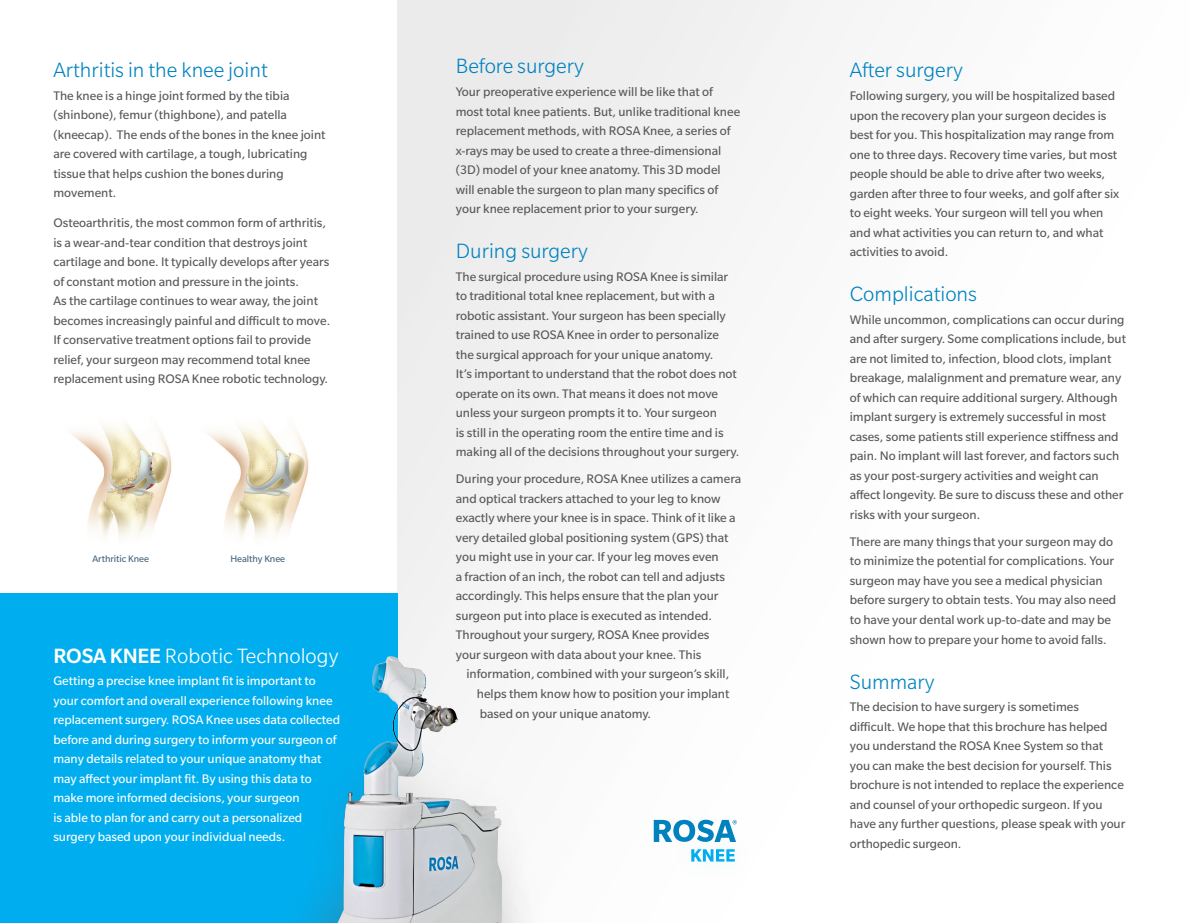
<style>
.page{position:relative;width:1190px;height:923px;background:#fff}
.page>*{position:absolute;margin:0;border:0;box-sizing:border-box;transform-origin:0 0}
.t1{font:300 22.5px "Slate Pro";color:#0083bf}
.t2{font:300 22.5px "Slate Pro";color:#fff}
.t3{font:13.5px/19.5px "Slate Pro";color:#57585a}
.t4{font:13.5px/19.5px "Slate Pro";color:#fff}
.t5{font:10.2px "Slate Pro";letter-spacing:-.005em;color:#42647d}
.s1{font-weight:500}
</style>
<div class="page">
<div style="left:397px;top:0;width:792px;height:922px;background:linear-gradient(to right,#efefef,#fff)"></div>
<div style="left:0;top:593px;width:397px;height:329px;background:#00aeef"></div>
<img style="left:308px;top:621px;width:265px;height:301px">
<div style="left:669px;top:826px;width:86px;height:57px;background:#fdfdfd"></div>
<svg style="left:691px;top:849px;width:43px;height:12px"></svg>
<svg style="left:653px;top:819px;width:83px;height:22px"></svg>
<img style="left:71px;top:423px;width:101px;height:114px">
<img style="left:208px;top:424px;width:101px;height:113px">
<h1 class="t1" style="left:53px;top:58px;width:216px">Arthritis in the knee joint</h1>
<p class="t3" style="left:53px;top:85px;width:273px">The knee is a hinge joint formed by the tibia (shinbone), femur (thighbone), and patella (kneecap). The ends of the bones in the knee joint are covered with cartilage, a tough, lubricating tissue that helps cushion the bones during movement.</p>
<p class="t3" style="left:53px;top:213px;width:278px">Osteoarthritis, the most common form of arthritis, is a wear-and-tear condition that destroys joint cartilage and bone. It typically develops after years of constant motion and pressure in the joints.<br>As the cartilage continues to wear away, the joint becomes increasingly painful and difficult to move.<br>If conservative treatment options fail to provide relief, your surgeon may recommend total knee replacement using ROSA Knee robotic technology.</p>
<p class="t5" style="left:92px;top:553px;width:58px">Arthritic Knee</p>
<p class="t5" style="left:230px;top:553px;width:56px">Healthy Knee</p>
<h1 class="t2" style="left:53px;top:643px;width:286px"><span class="s1">ROSA KNEE</span> Robotic Technology</h1>
<p class="t4" style="left:53px;top:670px;width:288px">Getting a precise knee implant fit is important to your comfort and overall experience following knee replacement surgery. ROSA Knee uses data collected before and during surgery to inform your surgeon of many details related to your unique anatomy that may affect your implant fit. By using this data to make more informed decisions, your surgeon<br>is able to plan for and carry out a personalized surgery based upon your individual needs.</p>
<h1 class="t1" style="left:455px;top:55px;width:129px">Before surgery</h1>
<p class="t3" style="left:455px;top:82px;width:286px">Your preoperative experience will be like that of most total knee patients. But, unlike traditional knee replacement methods, with ROSA Knee, a series of x-rays may be used to create a three-dimensional (3D) model of your knee anatomy. This 3D model will enable the surgeon to plan many specifics of your knee replacement prior to your surgery.</p>
<h1 class="t1" style="left:455px;top:239px;width:134px">During surgery</h1>
<p class="t3" style="left:455px;top:266px;width:285px">The surgical procedure using ROSA Knee is similar to traditional total knee replacement, but with a robotic assistant. Your surgeon has been specially trained to use ROSA Knee in order to personalize the surgical approach for your unique anatomy.<br>It’s important to understand that the robot does not operate on its own. That means it does not move unless your surgeon prompts it to. Your surgeon<br>is still in the operating room the entire time and is making all of the decisions throughout your surgery.</p>
<p class="t3" style="left:455px;top:469px;width:286px">During your procedure, ROSA Knee utilizes a camera and optical trackers attached to your leg to know exactly where your knee is in space. Think of it like a very detailed global positioning system (GPS) that you might use in your car. If your leg moves even<br>a fraction of an inch, the robot can tell and adjusts accordingly. This helps ensure that the plan your surgeon put into place is executed as intended.<br>Throughout your surgery, ROSA Knee provides<br>your surgeon with data about your knee. This</p>
<p class="t3" style="left:476px;top:664px;width:254px;text-align:justify;text-indent:-11px">information, combined with your surgeon’s skill, helps them know how to position your implant based on your unique anatomy.</p>
<h1 class="t1" style="left:849px;top:59px;width:115px">After surgery</h1>
<p class="t3" style="left:849px;top:86px;width:271px">Following surgery, you will be hospitalized based upon the recovery plan your surgeon decides is best for you. This hospitalization may range from one to three days. Recovery time varies, but most people should be able to drive after two weeks, garden after three to four weeks, and golf after six to eight weeks. Your surgeon will tell you when and what activities you can return to, and what activities to avoid.</p>
<h1 class="t1" style="left:849px;top:282px;width:129px">Complications</h1>
<p class="t3" style="left:849px;top:309px;width:278px">While uncommon, complications can occur during and after surgery. Some complications include, but are not limited to, infection, blood clots, implant breakage, malalignment and premature wear, any of which can require additional surgery. Although implant surgery is extremely successful in most cases, some patients still experience stiffness and pain. No implant will last forever, and factors such as your post-surgery activities and weight can affect longevity. Be sure to discuss these and other risks with your surgeon.</p>
<p class="t3" style="left:849px;top:531px;width:268px">There are many things that your surgeon may do to minimize the potential for complications. Your surgeon may have you see a medical physician before surgery to obtain tests. You may also need to have your dental work up-to-date and may be shown how to prepare your home to avoid falls.</p>
<h1 class="t1" style="left:849px;top:669px;width:86px">Summary</h1>
<p class="t3" style="left:849px;top:696px;width:277px">The decision to have surgery is sometimes difficult. We hope that this brochure has helped you understand the ROSA Knee System so that you can make the best decision for yourself. This brochure is not intended to replace the experience and counsel of your orthopedic surgeon. If you have any further questions, please speak with your orthopedic surgeon.</p>
</div>
